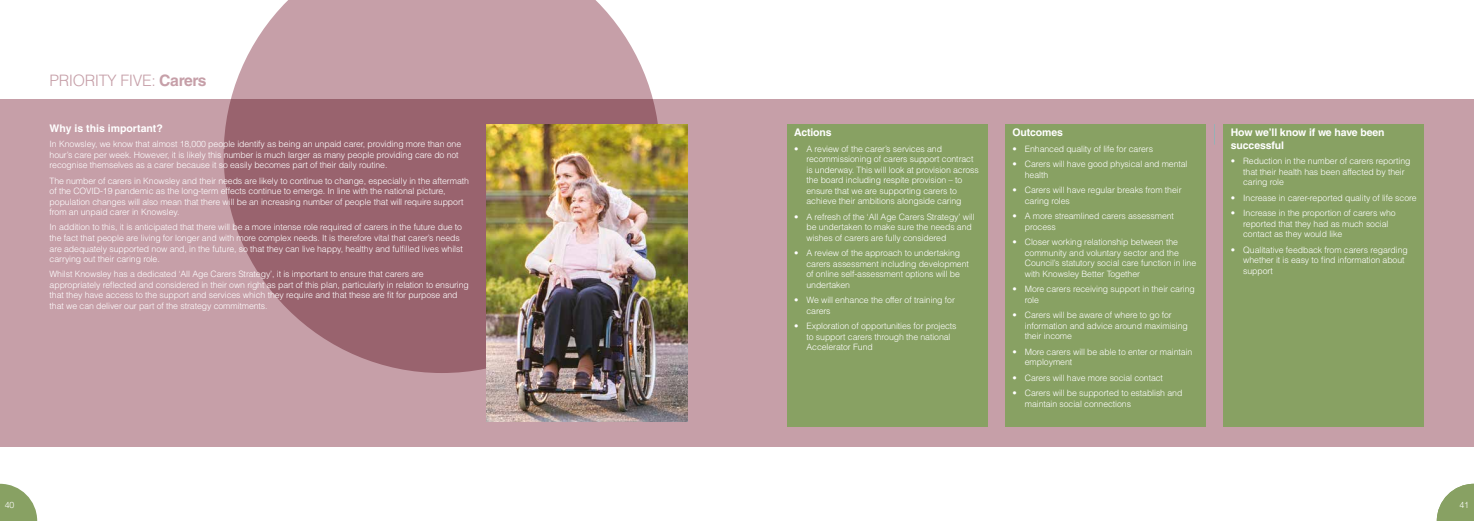
<style>
.page{position:relative;width:1474px;height:521px;background:#fff}
.page>*{position:absolute;margin:0;border:0;box-sizing:border-box;transform-origin:0 0}
.t1{font:300 15.75px "Helvetica LT Std";letter-spacing:-.025em;color:#c69fa8}
.t2{font:700 10.5px/12.6px "Helvetica LT Std";letter-spacing:-.01em;color:#fff}
.t3{font:300 8.75px/10.5px "Helvetica LT Std";letter-spacing:-.01em;color:#fff}
.s1{font-weight:700}
</style>
<div class="page">
<div style="left:0;top:99px;width:737px;height:347px;background:#c69fa8"></div>
<svg style="left:224px;top:0;width:434px;height:373px;background:#af828c"></svg>
<svg style="left:0;top:484px;width:37px;height:37px"></svg>
<div style="left:737px;top:99px;width:736px;height:347px;background:#c69fa8"></div>
<svg style="left:1436px;top:484px;width:37px;height:37px"></svg>
<svg style="left:1214px;top:124px;width:1px;height:21px"></svg>
<div style="left:786px;top:124px;width:201px;height:303px;background:#88a163"></div>
<div style="left:1005px;top:124px;width:200px;height:303px;background:#88a163"></div>
<div style="left:1223px;top:124px;width:201px;height:303px;background:#88a163"></div>
<img style="left:486px;top:124px;width:201px;height:298px">
<h1 class="t1" style="left:50px;top:70px;width:159px">PRIORITY FIVE: <span class="s1">Carers</span></h1>
<p class="t2" style="left:50px;top:121px;width:115px">Why is this important?</p>
<p class="t3" style="left:50px;top:139px;width:413px">In Knowsley, we know that almost 18,000 people identify as being an unpaid carer, providing more than one hour’s care per week. However, it is likely this number is much larger as many people providing care do not recognise themselves as a carer because it so easily becomes part of their daily routine.</p>
<p class="t3" style="left:50px;top:175px;width:421px">The number of carers in Knowsley and their needs are likely to continue to change, especially in the aftermath of the COVID-19 pandemic as the long-term effects continue to emerge. In line with the national picture, population changes will also mean that there will be an increasing number of people that will require support from an unpaid carer in Knowsley.</p>
<p class="t3" style="left:50px;top:222px;width:414px">In addition to this, it is anticipated that there will be a more intense role required of carers in the future due to the fact that people are living for longer and with more complex needs. It is therefore vital that carer’s needs are adequately supported now and, in the future, so that they can live happy, healthy and fulfilled lives whilst carrying out their caring role.</p>
<p class="t3" style="left:50px;top:269px;width:421px">Whilst Knowsley has a dedicated ‘All Age Carers Strategy’, it is important to ensure that carers are appropriately reflected and considered in their own right as part of this plan, particularly in relation to ensuring that they have access to the support and services which they require and that these are fit for purpose and that we can deliver our part of the strategy commitments.</p>
<p class="t2" style="left:794px;top:126px;width:39px">Actions</p>
<p class="t3" style="left:806px;top:143px;width:174px;text-indent:-12px">• A review of the carer’s services and recommissioning of carers support contract is underway. This will look at provision across the board including respite provision – to ensure that we are supporting carers to achieve their ambitions alongside caring</p>
<p class="t3" style="left:806px;top:211px;width:170px;text-indent:-12px">• A refresh of the ‘All Age Carers Strategy’ will be undertaken to make sure the needs and wishes of carers are fully considered</p>
<p class="t3" style="left:806px;top:248px;width:164px;text-indent:-12px">• A review of the approach to undertaking carers assessment including development of online self-assessment options will be undertaken</p>
<p class="t3" style="left:806px;top:295px;width:150px;text-indent:-12px">• We will enhance the offer of training for carers</p>
<p class="t3" style="left:806px;top:321px;width:152px;text-indent:-12px">• Exploration of opportunities for projects to support carers through the national<br>Accelerator Fund</p>
<p class="t2" style="left:1012px;top:126px;width:52px">Outcomes</p>
<p class="t3" style="left:1012px;top:143px;width:142px">• Enhanced quality of life for carers</p>
<p class="t3" style="left:1024px;top:159px;width:164px;text-indent:-12px">• Carers will have good physical and mental health</p>
<p class="t3" style="left:1024px;top:185px;width:158px;text-indent:-12px">• Carers will have regular breaks from their caring roles</p>
<p class="t3" style="left:1024px;top:211px;width:151px;text-indent:-12px">• A more streamlined carers assessment process</p>
<p class="t3" style="left:1024px;top:237px;width:173px;text-indent:-12px">• Closer working relationship between the community and voluntary sector and the Council’s statutory social care function in line with Knowsley Better Together</p>
<p class="t3" style="left:1024px;top:284px;width:171px;text-indent:-12px">• More carers receiving support in their caring role</p>
<p class="t3" style="left:1024px;top:310px;width:164px;text-indent:-12px">• Carers will be aware of where to go for information and advice around maximising their income</p>
<p class="t3" style="left:1024px;top:346px;width:169px;text-indent:-12px">• More carers will be able to enter or maintain employment</p>
<p class="t3" style="left:1012px;top:372px;width:152px">• Carers will have more social contact</p>
<p class="t3" style="left:1024px;top:387px;width:159px;text-indent:-12px">• Carers will be supported to establish and maintain social connections</p>
<p class="t2" style="left:1230px;top:126px;width:155px">How we’ll know if we have been successful</p>
<p class="t3" style="left:1243px;top:156px;width:169px;text-indent:-12px">• Reduction in the number of carers reporting that their health has been affected by their caring role</p>
<p class="t3" style="left:1230px;top:192px;width:187px">• Increase in carer-reported quality of life score</p>
<p class="t3" style="left:1243px;top:208px;width:154px;text-indent:-12px">• Increase in the proportion of carers who reported that they had as much social contact as they would like</p>
<p class="t3" style="left:1243px;top:244px;width:166px;text-indent:-12px">• Qualitative feedback from carers regarding whether it is easy to find information about support</p>
<p class="t3" style="left:5px;top:499px;width:11px">40</p>
<p class="t3" style="left:1459px;top:499px;width:11px">41</p>
</div>
